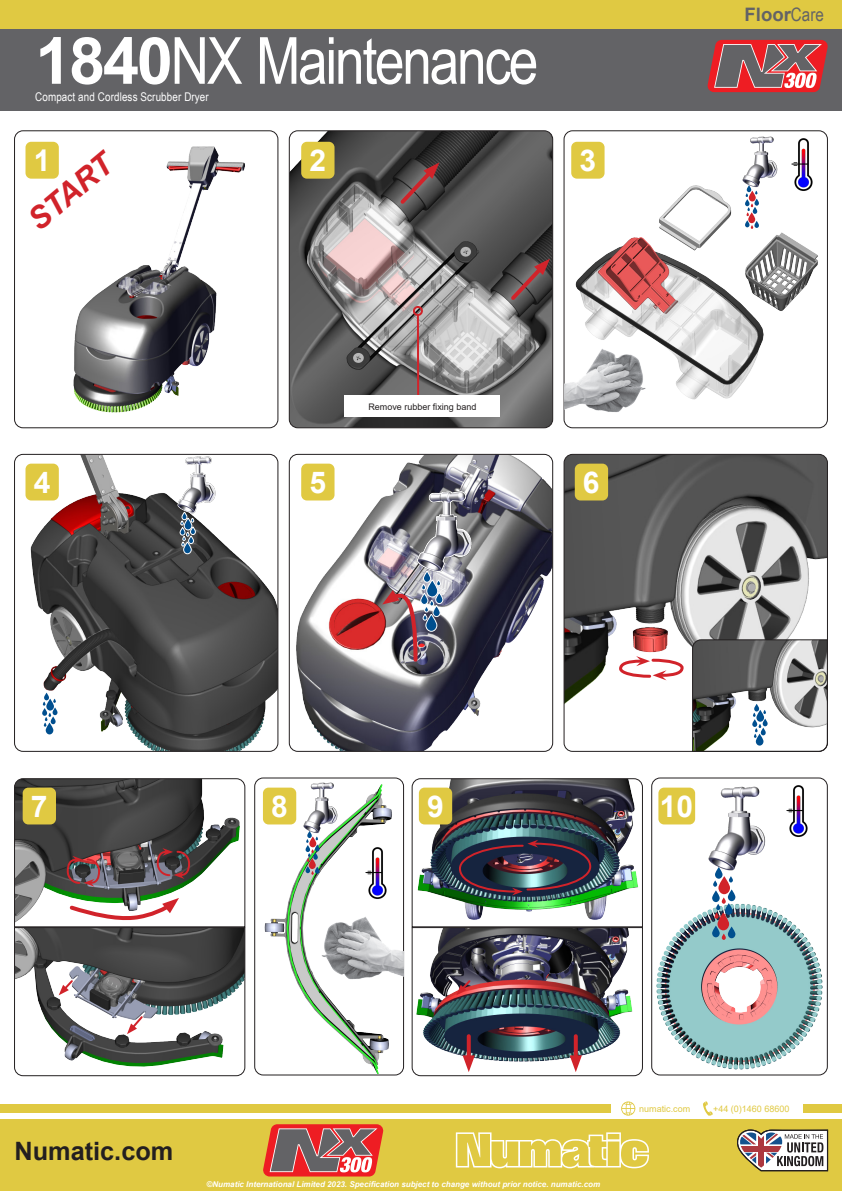
<style>
.page{position:relative;width:842px;height:1191px;background:#fff}
.page>*{position:absolute;margin:0;border:0;box-sizing:border-box;transform-origin:0 0}
.t1{font:65px "Arial Narrow";letter-spacing:-.035em;color:#fff}
.t2{font:italic 700 30.8px "Arial";color:#d1232a}
.t3{font:700 30px "Arial";color:#fff}
.t4{font:700 25.3px "Arial";color:#231f20}
.t5{font:700 18.6px "Arial";color:#636366}
.t6{font:12px "Arial Narrow";letter-spacing:.01em;color:#fff}
.t7{font:9px "Arial";color:#e0c942}
.t8{font:9px "Arial";color:#231f20}
.t9{font:italic 700 8px "Arial";color:#fff}
.s1{font-family:"Arial Narrow";font-weight:400}
.s2{font-family:"Arial";font-weight:700}
</style>
<div class="page">
<div style="left:0;top:28px;width:842px;height:83px;background:#636366"></div>
<svg style="left:708px;top:40px;width:120px;height:52px"></svg>
<div style="left:0;top:0;width:842px;height:28px;background:#e0c942"></div>
<div style="left:0;top:1119px;width:842px;height:72px;background:#e0c942"></div>
<svg style="left:456px;top:1132px;width:193px;height:36px"></svg>
<svg style="left:737px;top:1129px;width:91px;height:42px;background:#b1a59e"></svg>
<div style="left:0;top:1104px;width:611px;height:8px;background:#e0c942"></div>
<div style="left:804px;top:1104px;width:38px;height:8px;background:#e0c942"></div>
<svg style="left:621px;top:1101px;width:14px;height:14px"></svg>
<svg style="left:703px;top:1101px;width:10px;height:14px"></svg>
<svg style="left:263px;top:1124px;width:120px;height:52px;background:#b5615b"></svg>
<img style="left:15px;top:131px;width:263px;height:297px">
<div style="left:14px;top:130px;width:264px;height:298px;border:1px solid #231f20;border-radius:9px"></div>
<img style="left:289px;top:131px;width:264px;height:297px">
<div style="left:289px;top:130px;width:264px;height:298px;border:1px solid #231f20;border-radius:9px"></div>
<svg style="left:397px;top:162px;width:42px;height:45px;background:#604849"></svg>
<svg style="left:507px;top:259px;width:43px;height:45px;background:#60494a"></svg>
<div style="left:26px;top:142px;width:33px;height:37px;background:#e0c942;border-radius:6px"></div>
<div style="left:301px;top:142px;width:33px;height:37px;background:#e0c942;border-radius:6px"></div>
<div style="left:571px;top:142px;width:33px;height:37px;background:#e0c942;border-radius:6px"></div>
<hr style="left:417px;top:315px;width:2px;height:83px;background:#d1232a">
<div style="left:413px;top:306px;width:10px;height:10px;border:2px solid #d1232a;border-radius:50%"></div>
<img style="left:564px;top:185px;width:263px;height:242px">
<div style="left:564px;top:130px;width:264px;height:298px;border:1px solid #231f20;border-radius:9px"></div>
<img style="left:564px;top:454px;width:263px;height:249px">
<div style="left:564px;top:454px;width:264px;height:297px;border:1px solid #231f20;border-radius:9px"></div>
<img style="left:653px;top:895px;width:174px;height:179px">
<div style="left:651px;top:777px;width:177px;height:298px;border:1px solid #231f20;border-radius:9px"></div>
<img style="left:289px;top:454px;width:264px;height:297px">
<div style="left:289px;top:454px;width:264px;height:297px;border:1px solid #231f20;border-radius:9px"></div>
<img style="left:15px;top:454px;width:263px;height:297px">
<div style="left:14px;top:454px;width:264px;height:297px;border:1px solid #231f20;border-radius:9px"></div>
<img style="left:176px;top:455px;width:41px;height:58px">
<img style="left:415px;top:489px;width:58px;height:84px">
<svg style="left:182px;top:512px;width:5px;height:8px"></svg>
<svg style="left:190px;top:526px;width:6px;height:9px"></svg>
<svg style="left:180px;top:517px;width:14px;height:37px"></svg>
<svg style="left:692px;top:639px;width:136px;height:113px"></svg>
<svg style="left:44px;top:692px;width:5px;height:8px"></svg>
<svg style="left:53px;top:707px;width:5px;height:8px"></svg>
<svg style="left:43px;top:698px;width:13px;height:36px"></svg>
<img style="left:382px;top:570px;width:61px;height:94px">
<div style="left:575px;top:463px;width:33px;height:37px;background:#e0c942;border-radius:6px"></div>
<svg style="left:618px;top:656px;width:67px;height:24px"></svg>
<img style="left:255px;top:779px;width:149px;height:296px">
<div style="left:254px;top:777px;width:150px;height:298px;border:1px solid #231f20;border-radius:9px"></div>
<div style="left:344px;top:395px;width:156px;height:22px;background:#fff"></div>
<div style="left:658px;top:787px;width:37px;height:37px;background:#e0c942;border-radius:6px"></div>
<img style="left:307px;top:915px;width:96px;height:67px">
<img style="left:564px;top:348px;width:97px;height:66px">
<img style="left:302px;top:781px;width:37px;height:52px">
<svg style="left:306px;top:831px;width:13px;height:43px"></svg>
<img style="left:742px;top:136px;width:36px;height:52px">
<svg style="left:745px;top:185px;width:14px;height:44px"></svg>
<img style="left:366px;top:846px;width:23px;height:54px">
<img style="left:792px;top:138px;width:23px;height:53px">
<img style="left:411px;top:778px;width:232px;height:298px">
<svg style="left:14px;top:778px;width:232px;height:298px"></svg>
<img style="left:708px;top:786px;width:58px;height:81px">
<svg style="left:712px;top:867px;width:23px;height:73px"></svg>
<img style="left:787px;top:785px;width:21px;height:52px">
<h3 class="t5" style="left:744px;top:2px;width:81px">Floor<span class="s1">Care</span></h3>
<h1 class="t1" style="left:35px;top:13px;width:505px"><span class="s2">1840</span>NX Maintenance</h1>
<h3 class="t6" style="left:35px;top:88px;width:175px">Compact and Cordless Scrubber Dryer</h3>
<h2 class="t2" style="left:19px;top:208px;width:101px;rotate:-40deg">START</h2>
<h3 class="t3" style="left:34px;top:139px;width:18px">1</h3>
<h3 class="t3" style="left:309px;top:139px;width:18px">2</h3>
<h3 class="t3" style="left:579px;top:139px;width:18px">3</h3>
<p class="t8" style="left:368px;top:400px;width:110px">Remove rubber fixing band</p>
<h3 class="t3" style="left:34px;top:461px;width:18px">4</h3>
<h3 class="t3" style="left:309px;top:461px;width:18px">5</h3>
<h3 class="t3" style="left:583px;top:461px;width:18px">6</h3>
<h3 class="t3" style="left:31px;top:785px;width:18px">7</h3>
<h3 class="t3" style="left:427px;top:785px;width:18px">9</h3>
<h3 class="t3" style="left:660px;top:785px;width:35px">10</h3>
<h3 class="t3" style="left:271px;top:785px;width:18px">8</h3>
<h3 class="t4" style="left:14px;top:1132px;width:160px">Numatic.com</h3>
<p class="t9" style="left:207px;top:1178px;width:395px">©Numatic International Limited 2023. Specification subject to change without prior notice. numatic.com</p>
<p class="t7" style="left:639px;top:1102px;width:53px">numatic.com</p>
<p class="t7" style="left:713px;top:1102px;width:78px">+44 (0)1460 68600</p>
</div>
